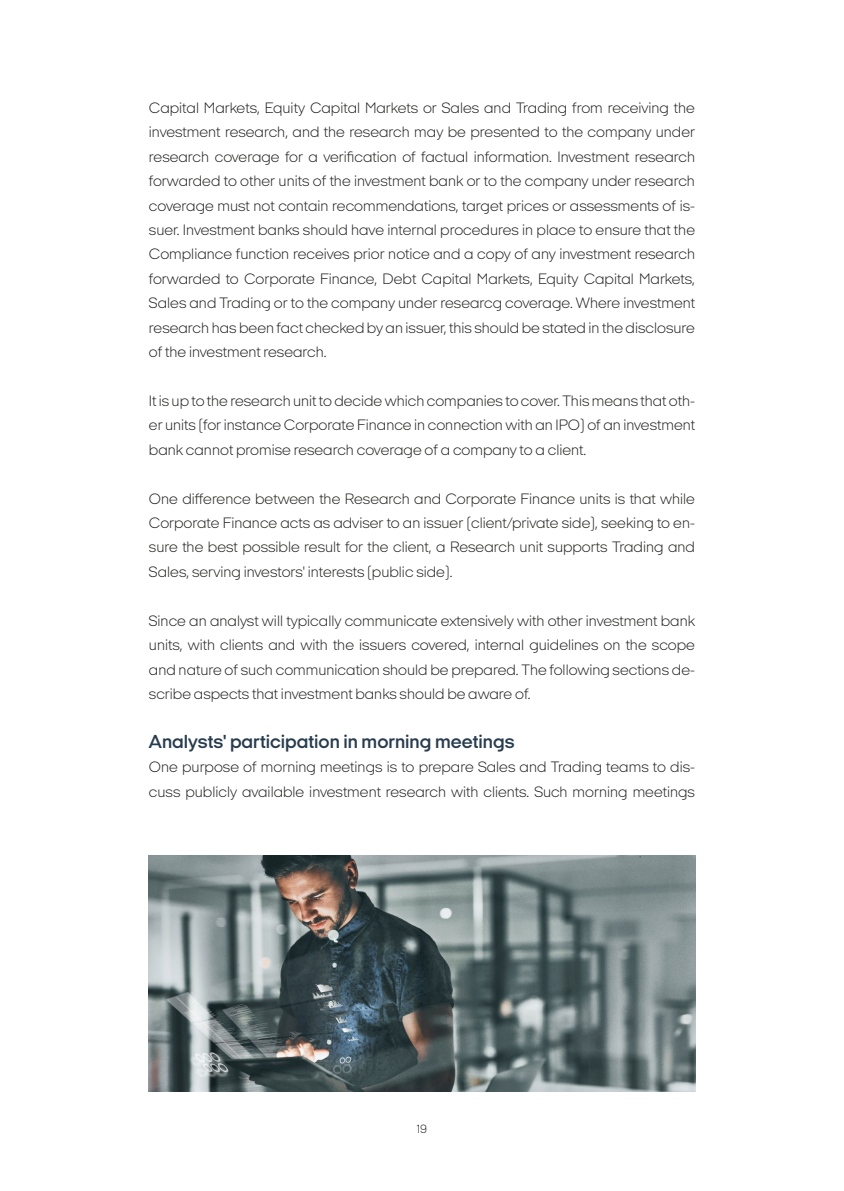
<style>
.page{position:relative;width:844px;height:1191px;background:#fff}
.page>*{position:absolute;margin:0;border:0;box-sizing:border-box;transform-origin:0 0}
.t1{font:600 19.25px "Italian Plate No 2 Expanded";color:#273c4e}
.t2{font:200 15.4px/24.3px "Italian Plate No 2 Expanded";color:#1d1d1b;text-align:justify}
.t3{font:200 12.25px "Italian Plate No 2 Expanded";color:#1d1d1b}
</style>
<div class="page">
<img style="left:149px;top:855px;width:545px;height:236px">
<p class="t2" style="left:149px;top:95px;width:547px">Capital Markets, Equity Capital Markets or Sales and Trading from receiving the investment research, and the research may be presented to the company under research coverage for a verification of factual information. Investment research forwarded to other units of the investment bank or to the company under research coverage must not contain recommendations, target prices or assessments of is&shy;suer. Investment banks should have internal procedures in place to ensure that the Compliance function receives prior notice and a copy of any investment research forwarded to Corporate Finance, Debt Capital Markets, Equity Capital Markets, Sales and Trading or to the company under researcg coverage. Where investment research has been fact checked by an issuer, this should be stated in the disclosure of the investment research.</p>
<p class="t2" style="left:149px;top:388px;width:547px">It is up to the research unit to decide which companies to cover. This means that oth&shy;er units (for instance Corporate Finance in connection with an IPO) of an investment bank cannot promise research coverage of a company to a client.</p>
<p class="t2" style="left:149px;top:486px;width:547px">One difference between the Research and Corporate Finance units is that while Corporate Finance acts as adviser to an issuer (client/private side), seeking to en&shy;sure the best possible result for the client, a Research unit supports Trading and Sales, serving investors' interests (public side).</p>
<p class="t2" style="left:149px;top:608px;width:547px">Since an analyst will typically communicate extensively with other investment bank units, with clients and with the issuers covered, internal guidelines on the scope and nature of such communication should be prepared. The following sections de&shy;scribe aspects that investment banks should be aware of.</p>
<p class="t1" style="left:149px;top:731px;width:367px">Analysts' participation in morning meetings</p>
<p class="t2" style="left:149px;top:754px;width:547px">One purpose of morning meetings is to prepare Sales and Trading teams to dis&shy;cuss publicly available investment research with clients. Such morning meetings</p>
<p class="t3" style="left:417px;top:1122px;width:12px">19</p>
</div>
